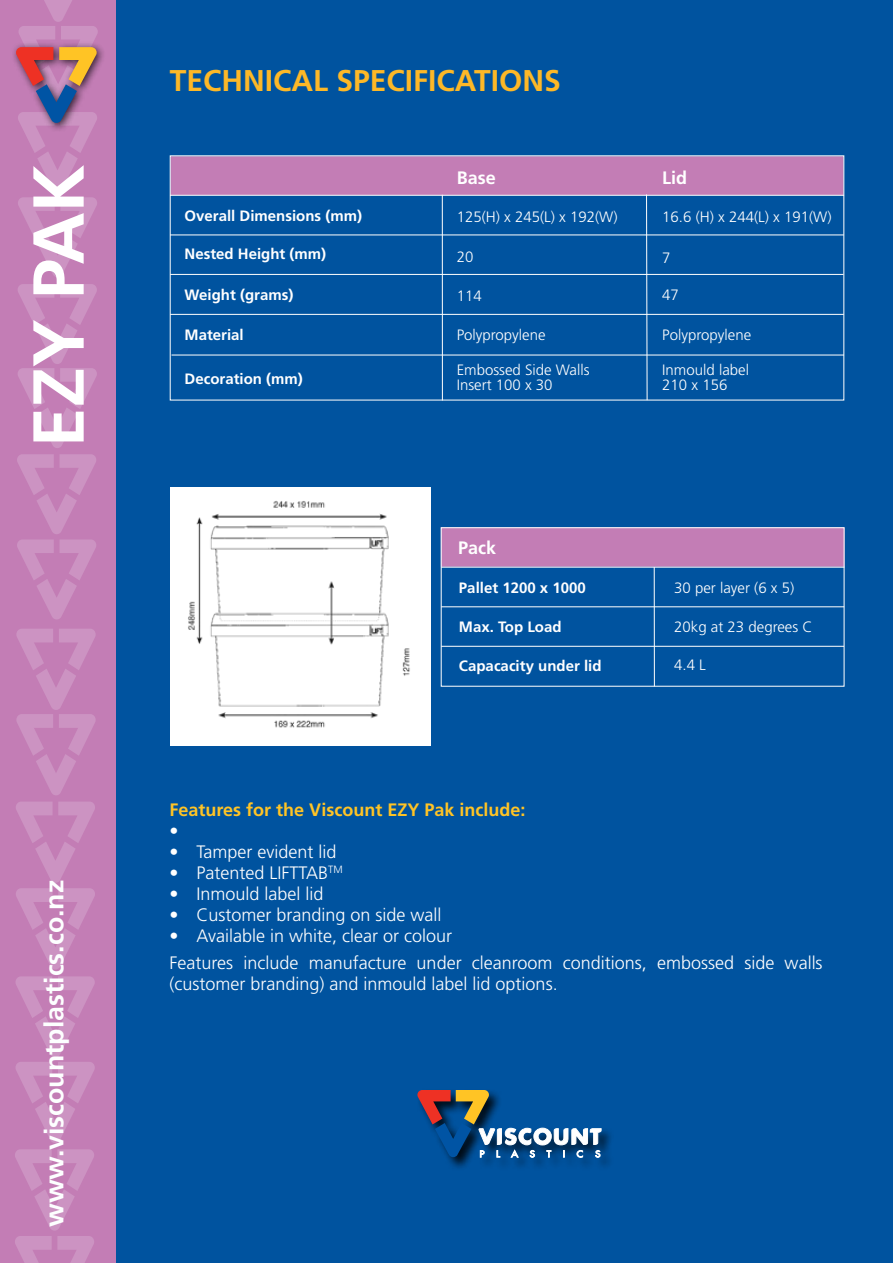
<style>
.page{position:relative;width:893px;height:1263px;background:#fff}
.page>*{position:absolute;margin:0;border:0;box-sizing:border-box;transform-origin:0 0}
.t1{font:700 72px "Frutiger";color:#fff}
.t2{font:700 30px "Frutiger";color:#fdb827}
.t3{font:700 26.7px "Frutiger";color:#fdffff}
.t4{font:300 18px/27px "Frutiger";color:#fff}
.t5{font:700 18px "Frutiger";color:#ffc425}
.t6{font:700 18px "Frutiger";color:#fff}
.t7{font:300 15px/15px "Frutiger";color:#fff}
.t8{font:700 15px "Frutiger";color:#fff}
</style>
<div class="page">
<div style="left:105px;top:0;width:788px;height:1263px;background:#00539f"></div>
<div style="left:415px;top:1088px;width:199px;height:83px;background:#000;opacity:.86"></div>
<svg style="left:417px;top:1090px;width:184px;height:67px"></svg>
<div style="left:0;top:0;width:116px;height:1263px;background:#c37db5"></div>
<svg style="left:17px;top:454px;width:79px;height:165px"></svg>
<svg style="left:18px;top:284px;width:79px;height:164px"></svg>
<svg style="left:16px;top:802px;width:79px;height:167px"></svg>
<svg style="left:16px;top:629px;width:80px;height:166px"></svg>
<svg style="left:15px;top:1236px;width:79px;height:27px"></svg>
<svg style="left:15px;top:1149px;width:79px;height:81px"></svg>
<svg style="left:16px;top:976px;width:79px;height:167px"></svg>
<div style="left:10px;top:41px;width:96px;height:92px;background:#000;opacity:.75"></div>
<svg style="left:16px;top:0;width:82px;height:277px"></svg>
<div style="left:170px;top:487px;width:260px;height:258px;background:#fff"></div>
<img style="left:188px;top:500px;width:222px;height:228px">
<div style="left:170px;top:156px;width:674px;height:39px;background:#c37db5;border:2px solid #c37db5"></div>
<hr style="left:170px;top:195px;width:674px;height:1px;background:#fff">
<hr style="left:170px;top:235px;width:674px;height:1px;background:#fff">
<hr style="left:170px;top:274px;width:673px;height:1px;background:#fff">
<hr style="left:170px;top:314px;width:674px;height:1px;background:#fff">
<hr style="left:442px;top:195px;width:1px;height:205px;background:#fff">
<svg style="left:646px;top:194px;width:2px;height:207px"></svg>
<hr style="left:171px;top:355px;width:673px;height:1px;background:#fff">
<div style="left:441px;top:527px;width:403px;height:40px;background:#c37db5;border:2px solid #c37db5"></div>
<div style="left:441px;top:527px;width:403px;height:160px;border:1px solid #fff"></div>
<hr style="left:441px;top:567px;width:403px;height:1px;background:#fff">
<hr style="left:441px;top:606px;width:403px;height:1px;background:#fff">
<hr style="left:441px;top:646px;width:403px;height:1px;background:#fff">
<hr style="left:654px;top:567px;width:1px;height:119px;background:#fff">
<h1 class="t1" style="left:16px;top:447px;width:284px;rotate:-90deg">EZY PAK</h1>
<h3 class="t3" style="left:39px;top:1227px;width:349px;rotate:-90deg">www.viscountplastics.co.nz</h3>
<h2 class="t2" style="left:170px;top:63px;width:393px">TECHNICAL SPECIFICATIONS</h2>
<p class="t8" style="left:185px;top:207px;width:179px">Overall Dimensions (mm)</p>
<p class="t8" style="left:185px;top:245px;width:143px">Nested Height (mm)</p>
<p class="t8" style="left:185px;top:286px;width:110px">Weight (grams)</p>
<p class="t8" style="left:185px;top:326px;width:61px">Material</p>
<p class="t8" style="left:185px;top:370px;width:120px">Decoration (mm)</p>
<p class="t6" style="left:457px;top:167px;width:41px">Base</p>
<p class="t6" style="left:662px;top:167px;width:27px">Lid</p>
<p class="t7" style="left:662px;top:210px;width:171px">16.6 (H) x 244(L) x 191(W)</p>
<p class="t7" style="left:457px;top:249px;width:18px">20</p>
<p class="t7" style="left:457px;top:288px;width:27px">114</p>
<p class="t7" style="left:457px;top:328px;width:90px">Polypropylene</p>
<p class="t7" style="left:457px;top:210px;width:162px">125(H) x 245(L) x 192(W)</p>
<p class="t7" style="left:662px;top:250px;width:10px">7</p>
<p class="t7" style="left:662px;top:287px;width:18px">47</p>
<p class="t7" style="left:662px;top:327px;width:90px">Polypropylene</p>
<p class="t7" style="left:662px;top:363px;width:88px">Inmould label<br>210 x 156</p>
<p class="t7" style="left:457px;top:362px;width:134px">Embossed Side Walls<br>Insert 100 x 30</p>
<p class="t6" style="left:458px;top:537px;width:40px">Pack</p>
<p class="t8" style="left:459px;top:579px;width:128px">Pallet 1200 x 1000</p>
<p class="t8" style="left:459px;top:618px;width:104px">Max. Top Load</p>
<p class="t8" style="left:459px;top:657px;width:144px">Capacacity under lid</p>
<p class="t7" style="left:674px;top:580px;width:122px">30 per layer (6 x 5)</p>
<p class="t7" style="left:674px;top:619px;width:140px">20kg at 23 degrees C</p>
<p class="t7" style="left:674px;top:658px;width:33px">4.4 L</p>
<p class="t5" style="left:170px;top:799px;width:357px">Features for the Viscount EZY Pak include:</p>
<p class="t4" style="left:170px;top:817px;width:10px">•</p>
<p class="t4" style="left:170px;top:838px;width:169px">• Tamper evident lid</p>
<p class="t4" style="left:170px;top:859px;width:175px">• Patented LIFTTAB<sup>TM</sup></p>
<p class="t4" style="left:170px;top:880px;width:156px">• Inmould label lid</p>
<p class="t4" style="left:170px;top:901px;width:274px">• Customer branding on side wall</p>
<p class="t4" style="left:170px;top:922px;width:655px">• Available in white, clear or colour<br>Features include manufacture under cleanroom conditions, embossed side walls</p>
<p class="t4" style="left:170px;top:970px;width:390px">(customer branding) and inmould label lid options.</p>
</div>
